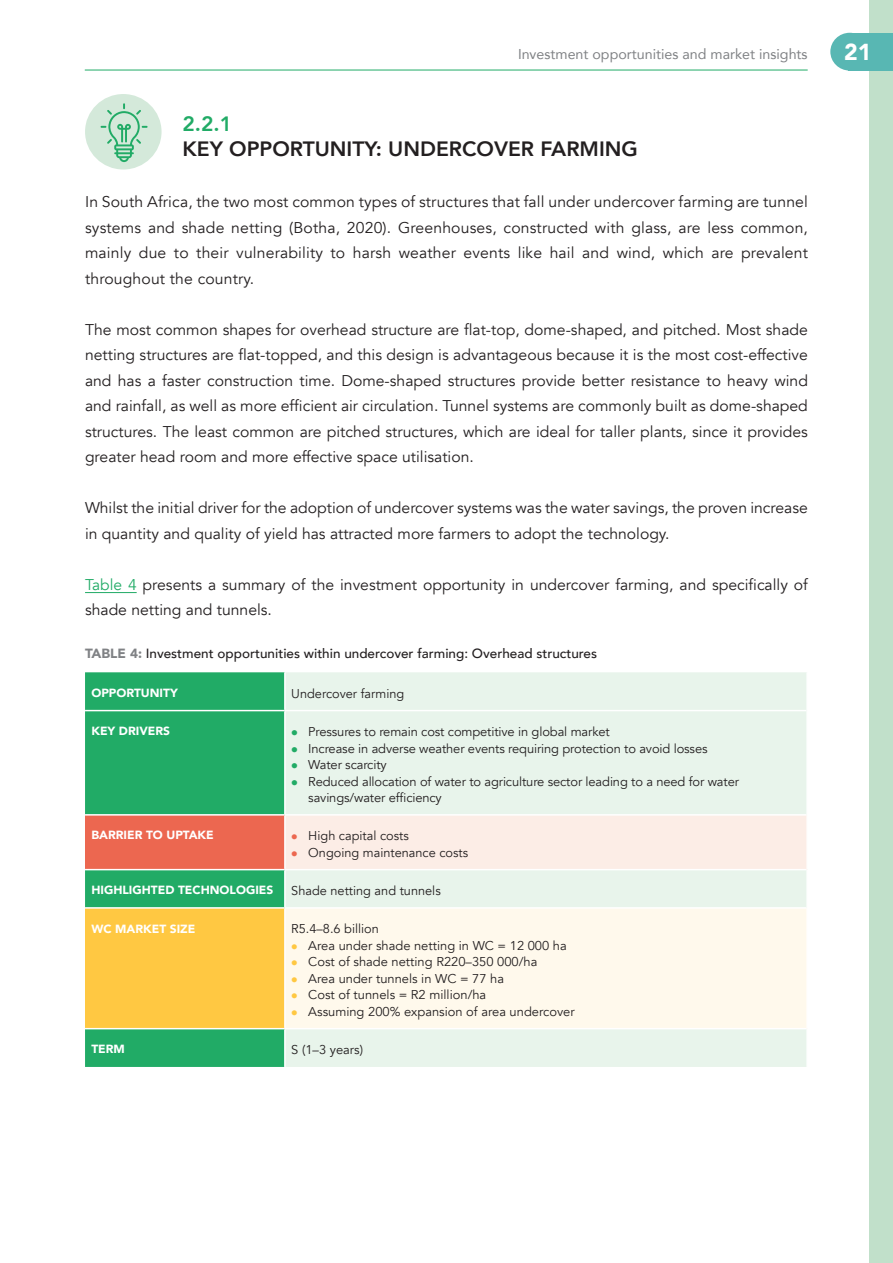
<style>
.page{position:relative;width:893px;height:1263px;background:#fff}
.page>*{position:absolute;margin:0;border:0;box-sizing:border-box;transform-origin:0 0}
.t1{font:900 23.1px "Avenir";color:#fff}
.t2{font:800 20.7px "Avenir";color:#231f20}
.t3{font:800 20.7px "Avenir";color:#21ab66}
.t4{font:15.6px/25.5px "Avenir";color:#231f20;text-align:justify}
.t5{font:14.25px "Avenir";color:#808285}
.t6{font:500 13.35px "Avenir";color:#231f20}
.t7{font:12.75px/16.5px "Avenir";color:#231f20}
.t8{font:900 11.85px "Avenir";color:#fff}
.s1{color:#21ab66}
.s2{font-weight:900;color:#808285}
</style>
<div class="page">
<div style="left:869px;top:0;width:24px;height:1263px;background:#c1e0ca"></div>
<hr style="left:85px;top:70px;width:723px;height:1px;background:#21ab66">
<div style="left:830px;top:33px;width:39px;height:38px;background:#58b7b3;border-radius:50%"></div>
<div style="left:849px;top:33px;width:44px;height:38px;background:#58b7b3"></div>
<hr style="left:85px;top:592px;width:52px;height:1px;background:#21ab66">
<div style="left:85px;top:94px;width:77px;height:75px;background:#d4e9da;border-radius:50%"></div>
<svg style="left:101px;top:103px;width:47px;height:59px"></svg>
<div style="left:85px;top:672px;width:199px;height:395px;background:#21ab66"></div>
<div style="left:286px;top:672px;width:520px;height:395px;background:#e8f4eb"></div>
<div style="left:85px;top:815px;width:200px;height:55px;background:#ec6750"></div>
<div style="left:285px;top:815px;width:522px;height:55px;background:#fcede6"></div>
<div style="left:85px;top:908px;width:200px;height:121px;background:#ffc842"></div>
<div style="left:285px;top:908px;width:522px;height:121px;background:#fff9ec"></div>
<hr style="left:284px;top:816px;width:2px;height:53px;background:#fff">
<hr style="left:806px;top:815px;width:2px;height:55px;background:#fff">
<hr style="left:806px;top:908px;width:2px;height:121px;background:#fff">
<hr style="left:284px;top:909px;width:2px;height:119px;background:#fff">
<hr style="left:85px;top:710px;width:200px;height:1px;background:#fff">
<hr style="left:285px;top:710px;width:521px;height:1px;background:#fff">
<hr style="left:85px;top:814px;width:200px;height:2px;background:#fff">
<hr style="left:285px;top:814px;width:521px;height:2px;background:#fff">
<hr style="left:85px;top:869px;width:200px;height:1px;background:#fff">
<hr style="left:285px;top:869px;width:521px;height:1px;background:#fff">
<hr style="left:85px;top:907px;width:200px;height:2px;background:#fff">
<hr style="left:285px;top:907px;width:521px;height:2px;background:#fff">
<hr style="left:85px;top:1028px;width:200px;height:1px;background:#fff">
<hr style="left:285px;top:1028px;width:521px;height:1px;background:#fff">
<svg style="left:292px;top:730px;width:5px;height:5px"></svg>
<svg style="left:292px;top:747px;width:5px;height:5px"></svg>
<svg style="left:292px;top:763px;width:5px;height:5px"></svg>
<svg style="left:292px;top:780px;width:5px;height:5px"></svg>
<p class="t5" style="left:518px;top:43px;width:291px">Investment opportunities and market insights</p>
<h1 class="t1" style="left:844px;top:32px;width:29px">21</h1>
<h2 class="t3" style="left:183px;top:107px;width:51px">2.2.1</h2>
<h2 class="t2" style="left:183px;top:133px;width:457px">KEY OPPORTUNITY: UNDERCOVER FARMING</h2>
<p class="t4" style="left:85px;top:189px;width:724px">In South Africa, the two most common types of structures that fall under undercover farming are tunnel systems and shade netting (Botha, 2020). Greenhouses, constructed with glass, are less common, mainly due to their vulnerability to harsh weather events like hail and wind, which are prevalent throughout the country.</p>
<p class="t4" style="left:85px;top:317px;width:724px">The most common shapes for overhead structure are flat-top, dome-shaped, and pitched. Most shade netting structures are flat-topped, and this design is advantageous because it is the most cost-effective and has a faster construction time. Dome-shaped structures provide better resistance to heavy wind and rainfall, as well as more efficient air circulation. Tunnel systems are commonly built as dome-shaped structures. The least common are pitched structures, which are ideal for taller plants, since it provides greater head room and more effective space utilisation.</p>
<p class="t4" style="left:85px;top:495px;width:724px">Whilst the initial driver for the adoption of undercover systems was the water savings, the proven increase in quantity and quality of yield has attracted more farmers to adopt the technology.</p>
<p class="t4" style="left:85px;top:572px;width:724px"><span class="s1">Table 4</span> presents a summary of the investment opportunity in undercover farming, and specifically of shade netting and tunnels.</p>
<p class="t6" style="left:85px;top:642px;width:514px"><span class="s2">TABLE 4:</span> Investment opportunities within undercover farming: Overhead structures</p>
<p class="t8" style="left:91px;top:683px;width:88px">OPPORTUNITY</p>
<p class="t7" style="left:291px;top:685px;width:115px">Undercover farming</p>
<p class="t8" style="left:91px;top:721px;width:80px">KEY DRIVERS</p>
<p class="t7" style="left:308px;top:724px;width:432px">Pressures to remain cost competitive in global market<br>Increase in adverse weather events requiring protection to avoid losses Water scarcity<br>Reduced allocation of water to agriculture sector leading to a need for water savings/water efficiency</p>
<p class="t8" style="left:91px;top:825px;width:124px">BARRIER TO UPTAKE</p>
<p class="t7" style="left:308px;top:828px;width:161px">High capital costs<br>Ongoing maintenance costs</p>
<p class="t8" style="left:91px;top:880px;width:183px">HIGHLIGHTED TECHNOLOGIES</p>
<p class="t7" style="left:291px;top:883px;width:151px">Shade netting and tunnels</p>
<p class="t8" style="left:91px;top:918px;width:105px">WC MARKET SIZE</p>
<p class="t7" style="left:308px;top:921px;width:268px;text-indent:-17px">R5.4–8.6 billion<br>Area under shade netting in WC = 12 000 ha Cost of shade netting R220–350 000/ha<br>Area under tunnels in WC = 77 ha<br>Cost of tunnels = R2 million/ha<br>Assuming 200% expansion of area undercover</p>
<p class="t8" style="left:91px;top:1039px;width:35px">TERM</p>
<p class="t7" style="left:291px;top:1042px;width:73px">S (1–3 years)</p>
</div>
